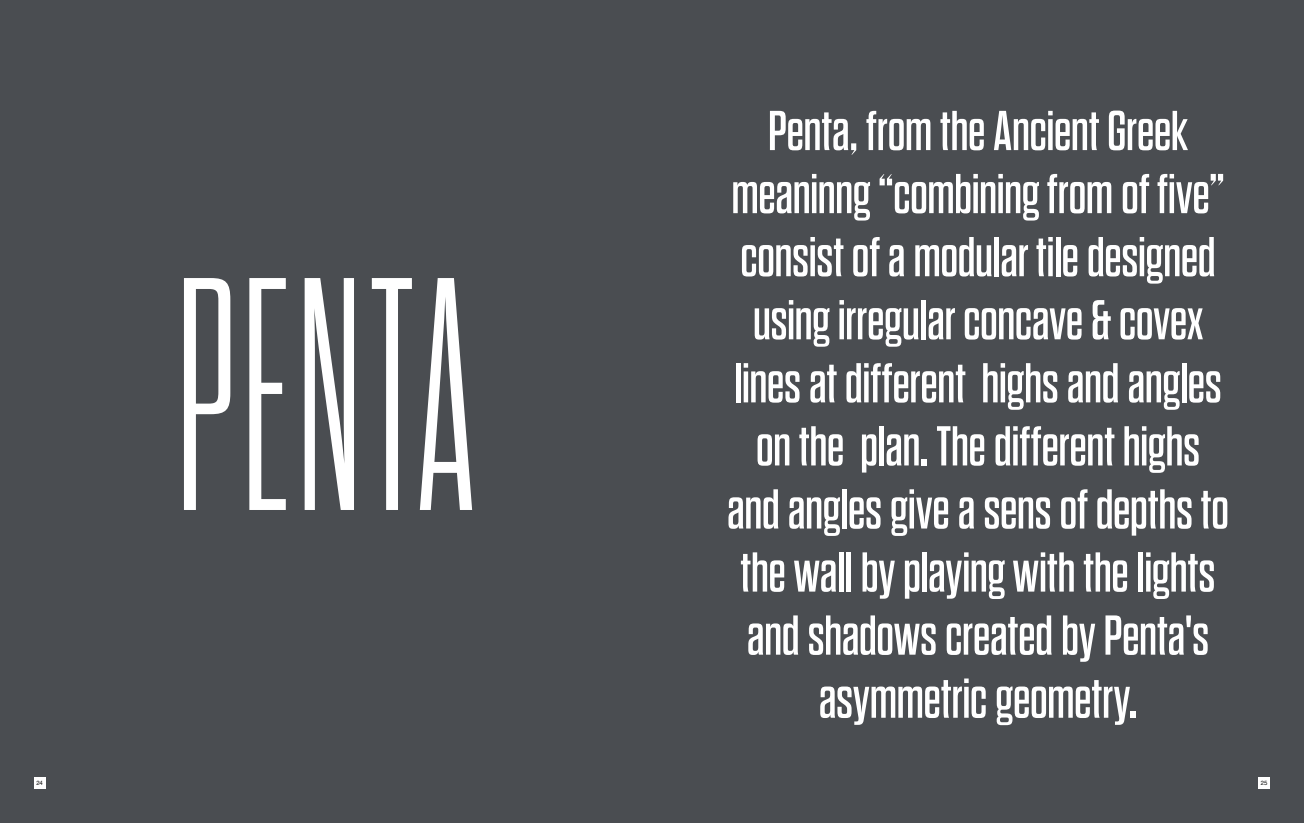
<style>
.page{position:relative;width:1304px;height:823px;background:#fff}
.page>*{position:absolute;margin:0;border:0;box-sizing:border-box;transform-origin:0 0}
.t1{font:300 331px "Dharma Gothic C";letter-spacing:.02em;color:#fff}
.t2{font:56px/63px "Dharma Gothic E";letter-spacing:-.015em;color:#fff;text-align:center}
.t3{font:6px "Helvetica Neue CE";color:#000}
</style>
<div class="page">
<div style="left:0;top:0;width:652px;height:822px;background:#4a4d51"></div>
<div style="left:34px;top:777px;width:11px;height:11px;background:#fff"></div>
<div style="left:652px;top:0;width:652px;height:822px;background:#4a4d51"></div>
<div style="left:1259px;top:777px;width:11px;height:11px;background:#fff"></div>
<p class="t3" style="left:36px;top:779px;width:8px">24</p>
<h1 class="t1" style="left:176px;top:249px;width:302px">PENTA</h1>
<p class="t2" style="left:727px;top:100px;width:504px">Penta, from the Ancient Greek meaninng “combining from of five” consist of a modular tile designed using irregular concave &amp; covex lines at different highs and angles on the plan. The different highs and angles give a sens of depths to the wall by playing with the lights and shadows created by Penta's asymmetric geometry.</p>
<p class="t3" style="left:1261px;top:779px;width:8px">25</p>
</div>
